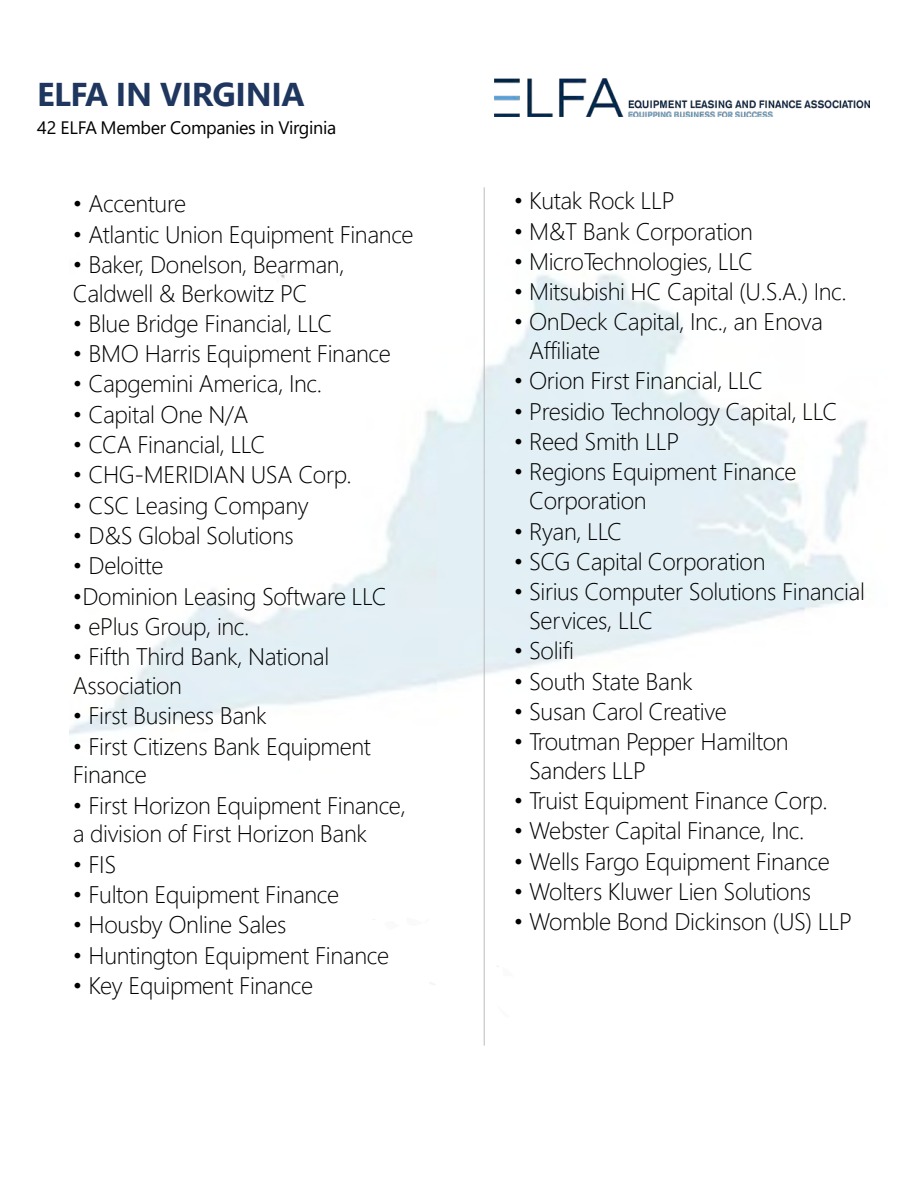
<style>
.page{position:relative;width:918px;height:1188px;background:#fff}
.page>*{position:absolute;margin:0;border:0;box-sizing:border-box;transform-origin:0 0}
.t1{font:700 33px "Segoe UI";letter-spacing:-.01em;color:#1f365e}
.t2{font:300 24px/28.8px "Segoe UI";letter-spacing:-.015em;color:#000}
.t3{font:18px "Segoe UI";letter-spacing:-.02em;color:#000}
</style>
<div class="page">
<img style="left:495px;top:79px;width:374px;height:37px">
<hr style="left:484px;top:187px;width:1px;height:859px;background:#babcbe">
<p class="t1" style="left:37px;top:63px;width:269px">ELFA IN VIRGINIA</p>
<p class="t3" style="left:37px;top:110px;width:300px">42 ELFA Member Companies in Virginia</p>
<p class="t2" style="left:73px;top:187px;width:115px">• Accenture</p>
<p class="t2" style="left:73px;top:217px;width:342px">• Atlantic Union Equipment Finance</p>
<p class="t2" style="left:73px;top:248px;width:273px">• Baker, Donelson, Bearman,<br>Caldwell &amp; Berkowitz PC</p>
<p class="t2" style="left:73px;top:307px;width:261px">• Blue Bridge Financial, LLC</p>
<p class="t2" style="left:73px;top:337px;width:320px">• BMO Harris Equipment Finance</p>
<p class="t2" style="left:73px;top:367px;width:251px">• Capgemini America, Inc.</p>
<p class="t2" style="left:73px;top:398px;width:177px">• Capital One N/A</p>
<p class="t2" style="left:73px;top:428px;width:194px">• CCA Financial, LLC</p>
<p class="t2" style="left:73px;top:458px;width:281px">• CHG-MERIDIAN USA Corp.</p>
<p class="t2" style="left:73px;top:489px;width:237px">• CSC Leasing Company</p>
<p class="t2" style="left:73px;top:519px;width:222px">• D&amp;S Global Solutions</p>
<p class="t2" style="left:73px;top:549px;width:92px">• Deloitte</p>
<p class="t2" style="left:73px;top:579px;width:315px">•Dominion Leasing Software LLC</p>
<p class="t2" style="left:73px;top:610px;width:178px">• ePlus Group, inc.</p>
<p class="t2" style="left:73px;top:640px;width:258px">• Fifth Third Bank, National<br>Association</p>
<p class="t2" style="left:73px;top:699px;width:196px">• First Business Bank</p>
<p class="t2" style="left:73px;top:729px;width:300px">• First Citizens Bank Equipment<br>Finance</p>
<p class="t2" style="left:73px;top:788px;width:335px">• First Horizon Equipment Finance, a division of First Horizon Bank</p>
<p class="t2" style="left:73px;top:848px;width:45px">• FIS</p>
<p class="t2" style="left:73px;top:878px;width:268px">• Fulton Equipment Finance</p>
<p class="t2" style="left:73px;top:908px;width:215px">• Housby Online Sales</p>
<p class="t2" style="left:73px;top:939px;width:318px">• Huntington Equipment Finance</p>
<p class="t2" style="left:73px;top:969px;width:242px">• Key Equipment Finance</p>
<p class="t2" style="left:514px;top:184px;width:163px">• Kutak Rock LLP</p>
<p class="t2" style="left:514px;top:214px;width:241px">• M&amp;T Bank Corporation</p>
<p class="t2" style="left:514px;top:245px;width:241px">• MicroTechnologies, LLC</p>
<p class="t2" style="left:514px;top:275px;width:334px">• Mitsubishi HC Capital (U.S.A.) Inc.</p>
<p class="t2" style="left:529px;top:305px;width:295px;text-indent:-15px">• OnDeck Capital, Inc., an Enova<br>Affiliate</p>
<p class="t2" style="left:514px;top:364px;width:251px">• Orion First Financial, LLC</p>
<p class="t2" style="left:514px;top:395px;width:325px">• Presidio Technology Capital, LLC</p>
<p class="t2" style="left:514px;top:425px;width:167px">• Reed Smith LLP</p>
<p class="t2" style="left:529px;top:455px;width:269px;text-indent:-15px">• Regions Equipment Finance<br>Corporation</p>
<p class="t2" style="left:514px;top:514px;width:110px">• Ryan, LLC</p>
<p class="t2" style="left:514px;top:545px;width:253px">• SCG Capital Corporation</p>
<p class="t2" style="left:529px;top:575px;width:337px;text-indent:-15px">• Sirius Computer Solutions Financial<br>Services, LLC</p>
<p class="t2" style="left:514px;top:634px;width:62px">• Solifi</p>
<p class="t2" style="left:514px;top:664px;width:180px">• South State Bank</p>
<p class="t2" style="left:514px;top:695px;width:215px">• Susan Carol Creative</p>
<p class="t2" style="left:529px;top:725px;width:261px;text-indent:-15px">• Troutman Pepper Hamilton<br>Sanders LLP</p>
<p class="t2" style="left:514px;top:784px;width:316px">• Truist Equipment Finance Corp.</p>
<p class="t2" style="left:514px;top:814px;width:292px">• Webster Capital Finance, Inc.</p>
<p class="t2" style="left:514px;top:845px;width:317px">• Wells Fargo Equipment Finance</p>
<p class="t2" style="left:514px;top:875px;width:299px">• Wolters Kluwer Lien Solutions</p>
<p class="t2" style="left:514px;top:905px;width:340px">• Womble Bond Dickinson (US) LLP</p>
</div>
